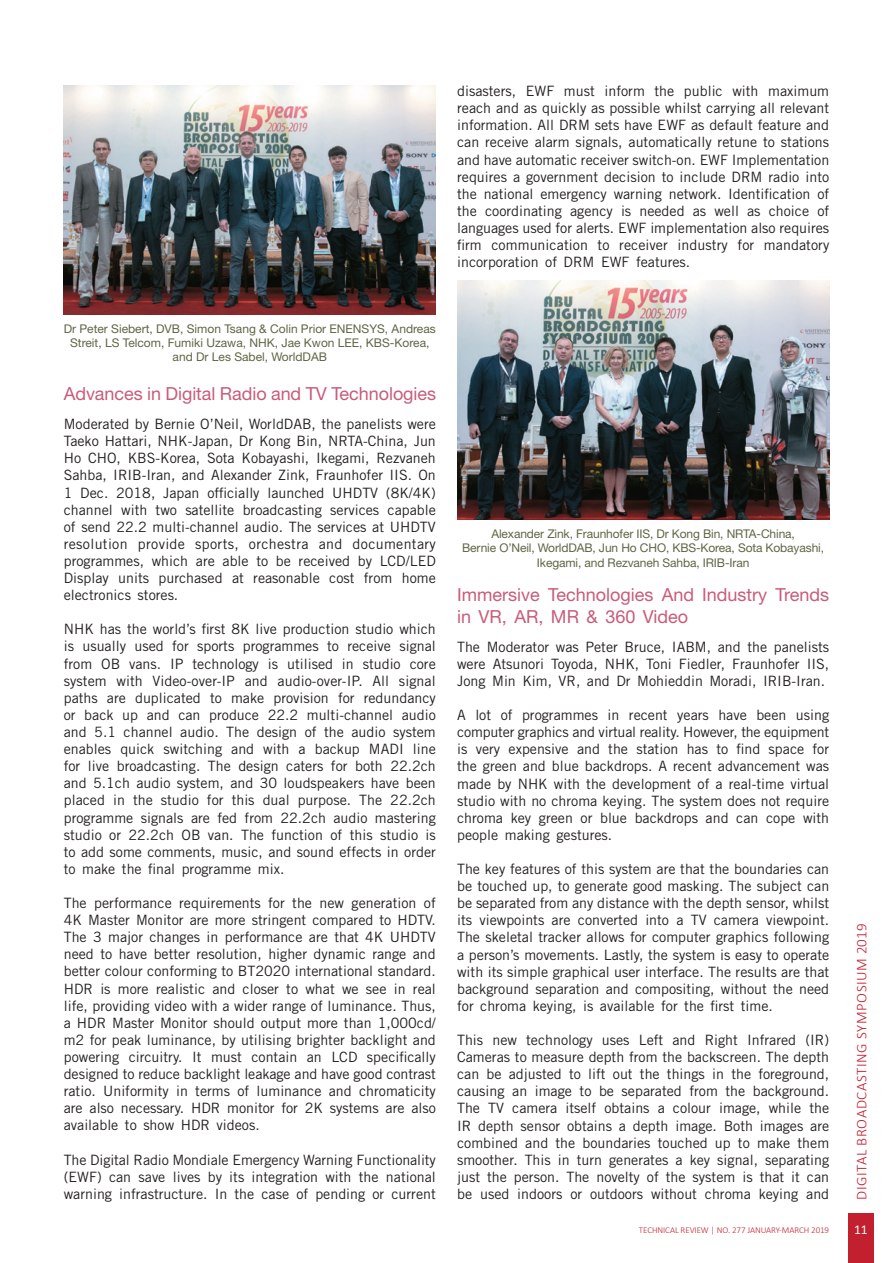
<style>
.page{position:relative;width:893px;height:1263px;background:#fff}
.page>*{position:absolute;margin:0;border:0;box-sizing:border-box;transform-origin:0 0}
.t1{font:18px/21.6px "Helvetica Neue";color:#c85c79}
.t2{font:300 15px "Calibri";letter-spacing:.04em;color:#c21f2f}
.t3{font:14.25px/17.1px "Trade Gothic";color:#231f20;text-align:justify}
.t4{font:13.5px "Calibri";color:#fff}
.t5{font:12px/14.4px "Helvetica Neue";letter-spacing:-.01em;color:#616544;text-align:center}
.t6{font:300 9px "Calibri";letter-spacing:-.01em;color:#c21f2f}
</style>
<div class="page">
<div style="left:848px;top:1213px;width:26px;height:50px;background:#c21f2f"></div>
<img style="left:64px;top:85px;width:372px;height:229px">
<img style="left:457px;top:281px;width:372px;height:239px">
<p class="t3" style="left:457px;top:82px;width:374px">disasters, EWF must inform the public with maximum reach and as quickly as possible whilst carrying all relevant information. All DRM sets have EWF as default feature and can receive alarm signals, automatically retune to stations and have automatic receiver switch-on. EWF Implementation requires a government decision to include DRM radio into the national emergency warning network. Identification of the coordinating agency is needed as well as choice of languages used for alerts. EWF implementation also requires firm communication to receiver industry for mandatory incorporation of DRM EWF features.</p>
<p class="t5" style="left:64px;top:321px;width:374px">Dr Peter Siebert, DVB, Simon Tsang &amp; Colin Prior ENENSYS, Andreas<br>Streit, LS Telcom, Fumiki Uzawa, NHK, Jae Kwon LEE, KBS-Korea, and Dr Les Sabel, WorldDAB</p>
<p class="t1" style="left:64px;top:383px;width:374px">Advances in Digital Radio and TV Technologies</p>
<p class="t3" style="left:64px;top:415px;width:374px">Moderated by Bernie O’Neil, WorldDAB, the panelists were Taeko Hattari, NHK-Japan, Dr Kong Bin, NRTA-China, Jun Ho CHO, KBS-Korea, Sota Kobayashi, Ikegami, Rezvaneh Sahba, IRIB-Iran, and Alexander Zink, Fraunhofer IIS. On 1 Dec. 2018, Japan officially launched UHDTV (8K/4K) channel with two satellite broadcasting services capable of send 22.2 multi-channel audio. The services at UHDTV resolution provide sports, orchestra and documentary programmes, which are able to be received by LCD/LED Display units purchased at reasonable cost from home electronics stores.</p>
<p class="t3" style="left:64px;top:621px;width:374px">NHK has the world’s first 8K live production studio which is usually used for sports programmes to receive signal from OB vans. IP technology is utilised in studio core system with Video-over-IP and audio-over-IP. All signal paths are duplicated to make provision for redundancy or back up and can produce 22.2 multi-channel audio and 5.1 channel audio. The design of the audio system enables quick switching and with a backup MADI line for live broadcasting. The design caters for both 22.2ch and 5.1ch audio system, and 30 loudspeakers have been placed in the studio for this dual purpose. The 22.2ch programme signals are fed from 22.2ch audio mastering studio or 22.2ch OB van. The function of this studio is to add some comments, music, and sound effects in order to make the final programme mix.</p>
<p class="t3" style="left:64px;top:894px;width:374px">The performance requirements for the new generation of 4K Master Monitor are more stringent compared to HDTV.<br>The 3 major changes in performance are that 4K UHDTV need to have better resolution, higher dynamic range and better colour conforming to BT2020 international standard.<br>HDR is more realistic and closer to what we see in real life, providing video with a wider range of luminance. Thus, a HDR Master Monitor should output more than 1,000cd/ m2 for peak luminance, by utilising brighter backlight and powering circuitry. It must contain an LCD specifically designed to reduce backlight leakage and have good contrast ratio. Uniformity in terms of luminance and chromaticity are also necessary. HDR monitor for 2K systems are also available to show HDR videos.</p>
<p class="t3" style="left:64px;top:1151px;width:374px">The Digital Radio Mondiale Emergency Warning Functionality (EWF) can save lives by its integration with the national warning infrastructure. In the case of pending or current</p>
<p class="t5" style="left:462px;top:526px;width:363px">Alexander Zink, Fraunhofer IIS, Dr Kong Bin, NRTA-China,<br>Bernie O’Neil, WorldDAB, Jun Ho CHO, KBS-Korea, Sota Kobayashi,<br>Ikegami, and Rezvaneh Sahba, IRIB-Iran</p>
<p class="t1" style="left:457px;top:583px;width:374px">Immersive Technologies And Industry Trends in VR, AR, MR &amp; 360 Video</p>
<p class="t3" style="left:457px;top:638px;width:374px">The Moderator was Peter Bruce, IABM, and the panelists were Atsunori Toyoda, NHK, Toni Fiedler, Fraunhofer IIS, Jong Min Kim, VR, and Dr Mohieddin Moradi, IRIB-Iran.</p>
<p class="t3" style="left:457px;top:706px;width:374px">A lot of programmes in recent years have been using computer graphics and virtual reality. However, the equipment is very expensive and the station has to find space for the green and blue backdrops. A recent advancement was made by NHK with the development of a real-time virtual studio with no chroma keying. The system does not require chroma key green or blue backdrops and can cope with people making gestures.</p>
<p class="t3" style="left:457px;top:860px;width:374px">The key features of this system are that the boundaries can be touched up, to generate good masking. The subject can be separated from any distance with the depth sensor, whilst its viewpoints are converted into a TV camera viewpoint.<br>The skeletal tracker allows for computer graphics following a person’s movements. Lastly, the system is easy to operate with its simple graphical user interface. The results are that background separation and compositing, without the need for chroma keying, is available for the first time.</p>
<p class="t3" style="left:457px;top:1031px;width:374px">This new technology uses Left and Right Infrared (IR)<br>Cameras to measure depth from the backscreen. The depth can be adjusted to lift out the things in the foreground, causing an image to be separated from the background.<br>The TV camera itself obtains a colour image, while the IR depth sensor obtains a depth image. Both images are combined and the boundaries touched up to make them smoother. This in turn generates a key signal, separating just the person. The novelty of the system is that it can be used indoors or outdoors without chroma keying and</p>
<p class="t2" style="left:855px;top:1200px;width:278px;rotate:-90deg">DIGITAL BROADCASTING SYMPOSIUM 2019</p>
<p class="t6" style="left:639px;top:1226px;width:192px">TECHNICAL REVIEW | NO. 277 JANUARY-MARCH 2019</p>
<p class="t4" style="left:854px;top:1221px;width:15px">11</p>
</div>
